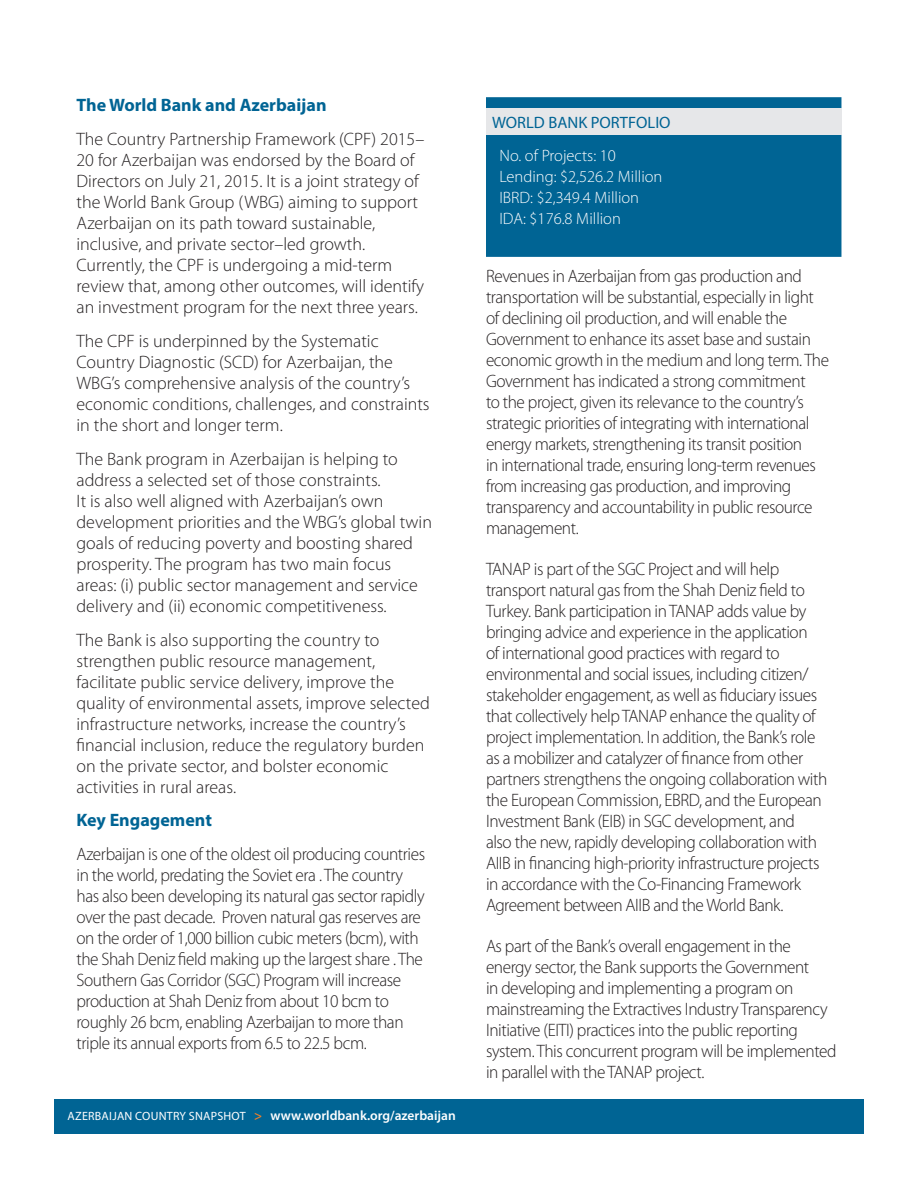
<style>
.page{position:relative;width:918px;height:1188px;background:#fff}
.page>*{position:absolute;margin:0;border:0;box-sizing:border-box;transform-origin:0 0}
.t1{font:300 18px/21px "Myriad Pro";letter-spacing:-.025em;color:#231f20;scale:.96 1}
.t2{font:300 18px/21px "Myriad Pro";color:#231f20}
.t3{font:700 18px "Myriad Pro";color:#006494}
.t4{font:300 16.5px "Myriad Pro";color:#fff}
.t5{font:16.5px "Myriad Pro";color:#006494}
.t6{font:600 13.5px "Myriad Pro";color:#fff}
.s1{font-weight:400;font-size:12px}
.s2{color:#f48026}
</style>
<div class="page">
<div style="left:54px;top:1099px;width:810px;height:35px;background:#006494"></div>
<div style="left:486px;top:97px;width:355px;height:160px;background:#006494"></div>
<div style="left:486px;top:108px;width:355px;height:27px;background:#e6e7e9"></div>
<p class="t3" style="left:77px;top:93px;width:252px">The World Bank and Azerbaijan</p>
<p class="t2" style="left:77px;top:128px;width:349px">The Country Partnership Framework (CPF) 2015– 20 for Azerbaijan was endorsed by the Board of Directors on July 21, 2015. It is a joint strategy of the World Bank Group (WBG) aiming to support Azerbaijan on its path toward sustainable, inclusive, and private sector–led growth.<br>Currently, the CPF is undergoing a mid-term review that, among other outcomes, will identify an investment program for the next three years.</p>
<p class="t2" style="left:77px;top:330px;width:355px">The CPF is underpinned by the Systematic Country Diagnostic (SCD) for Azerbaijan, the WBG’s comprehensive analysis of the country’s economic conditions, challenges, and constraints in the short and longer term.</p>
<p class="t2" style="left:77px;top:448px;width:357px">The Bank program in Azerbaijan is helping to address a selected set of those constraints.<br>It is also well aligned with Azerbaijan’s own development priorities and the WBG’s global twin goals of reducing poverty and boosting shared prosperity. The program has two main focus areas: (i) public sector management and service delivery and (ii) economic competitiveness.</p>
<p class="t2" style="left:77px;top:629px;width:355px">The Bank is also supporting the country to strengthen public resource management, facilitate public service delivery, improve the quality of environmental assets, improve selected infrastructure networks, increase the country’s financial inclusion, reduce the regulatory burden on the private sector, and bolster economic activities in rural areas.</p>
<p class="t3" style="left:77px;top:809px;width:137px">Key Engagement</p>
<p class="t1" style="left:77px;top:844px;width:365px">Azerbaijan is one of the oldest oil producing countries in the world, predating the Soviet era . The country has also been developing its natural gas sector rapidly over the past decade. Proven natural gas reserves are on the order of 1,000 billion cubic meters (bcm), with the Shah Deniz field making up the largest share . The Southern Gas Corridor (SGC) Program will increase production at Shah Deniz from about 10 bcm to roughly 26 bcm, enabling Azerbaijan to more than triple its annual exports from 6.5 to 22.5 bcm.</p>
<p class="t6" style="left:68px;top:1107px;width:390px"><span class="s1">AZERBAIJAN COUNTRY SNAPSHOT</span> <span class="s2">&gt;</span> www.worldbank.org/azerbaijan</p>
<p class="t5" style="left:492px;top:112px;width:180px">WORLD BANK PORTFOLIO</p>
<p class="t4" style="left:500px;top:146px;width:118px">No. of Projects: 10</p>
<p class="t4" style="left:500px;top:167px;width:164px">Lending: $2,526.2 Million</p>
<p class="t4" style="left:500px;top:188px;width:141px">IBRD: $2,349.4 Million</p>
<p class="t4" style="left:500px;top:209px;width:123px">IDA: $176.8 Million</p>
<p class="t1" style="left:486px;top:266px;width:359px">Revenues in Azerbaijan from gas production and transportation will be substantial, especially in light of declining oil production, and will enable the Government to enhance its asset base and sustain economic growth in the medium and long term. The Government has indicated a strong commitment<br>to the project, given its relevance to the country’s strategic priorities of integrating with international energy markets, strengthening its transit position<br>in international trade, ensuring long-term revenues from increasing gas production, and improving transparency and accountability in public resource management.</p>
<p class="t1" style="left:486px;top:559px;width:357px">TANAP is part of the SGC Project and will help transport natural gas from the Shah Deniz field to Turkey. Bank participation in TANAP adds value by bringing advice and experience in the application<br>of international good practices with regard to environmental and social issues, including citizen/ stakeholder engagement, as well as fiduciary issues that collectively help TANAP enhance the quality of project implementation. In addition, the Bank’s role as a mobilizer and catalyzer of finance from other partners strengthens the ongoing collaboration with the European Commission, EBRD, and the European Investment Bank (EIB) in SGC development, and<br>also the new, rapidly developing collaboration with AIIB in financing high-priority infrastructure projects in accordance with the Co-Financing Framework Agreement between AIIB and the World Bank.</p>
<p class="t1" style="left:486px;top:936px;width:367px">As part of the Bank’s overall engagement in the energy sector, the Bank supports the Government<br>in developing and implementing a program on mainstreaming the Extractives Industry Transparency Initiative (EITI) practices into the public reporting system. This concurrent program will be implemented in parallel with the TANAP project.</p>
</div>
